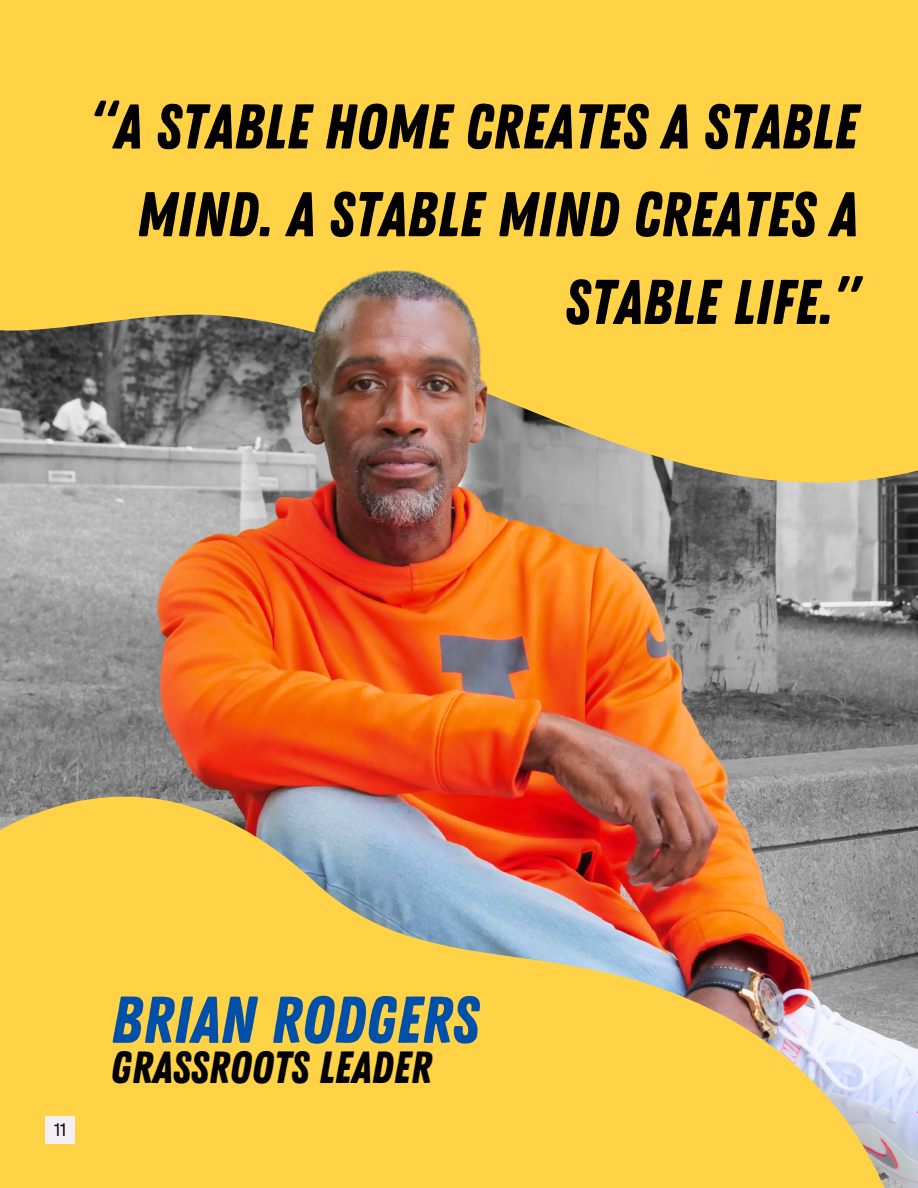
<style>
.page{position:relative;width:918px;height:1188px;background:#fff}
.page>*{position:absolute;margin:0;border:0;box-sizing:border-box;transform-origin:0 0}
.t1{font:66px "Zing Rust Base";color:#004fa9}
.t2{font:63px/87.8px "Zing Rust Base";color:#000;text-align:right}
.t3{font:45px "Zing Rust Base";color:#000}
.t4{font:18px "TT Hoves";color:#000}
.t5{font:18px "Kollektif";color:#000}
</style>
<div class="page">
<svg style="left:0;top:0;width:918px;height:533px;background:#f1ca4c"></svg>
<img style="left:147px;top:257px;width:771px;height:276px">
<img style="left:0;top:533px;width:918px;height:655px">
<div style="left:46px;top:1116px;width:29px;height:28px;background:#f4eff5"></div>
<p class="t2" style="left:89px;top:84px;width:770px">“A STABLE HOME CREATES A STABLE<br>MIND. A STABLE MIND CREATES A<br>STABLE LIFE.”</p>
<p class="t5" style="left:55px;top:1120px;width:10px">7</p>
<p class="t4" style="left:54px;top:1118px;width:14px">11</p>
<h1 class="t1" style="left:111px;top:981px;width:369px">BRIAN RODGERS</h1>
<p class="t3" style="left:111px;top:1041px;width:323px">GRASSROOTS LEADER</p>
</div>
